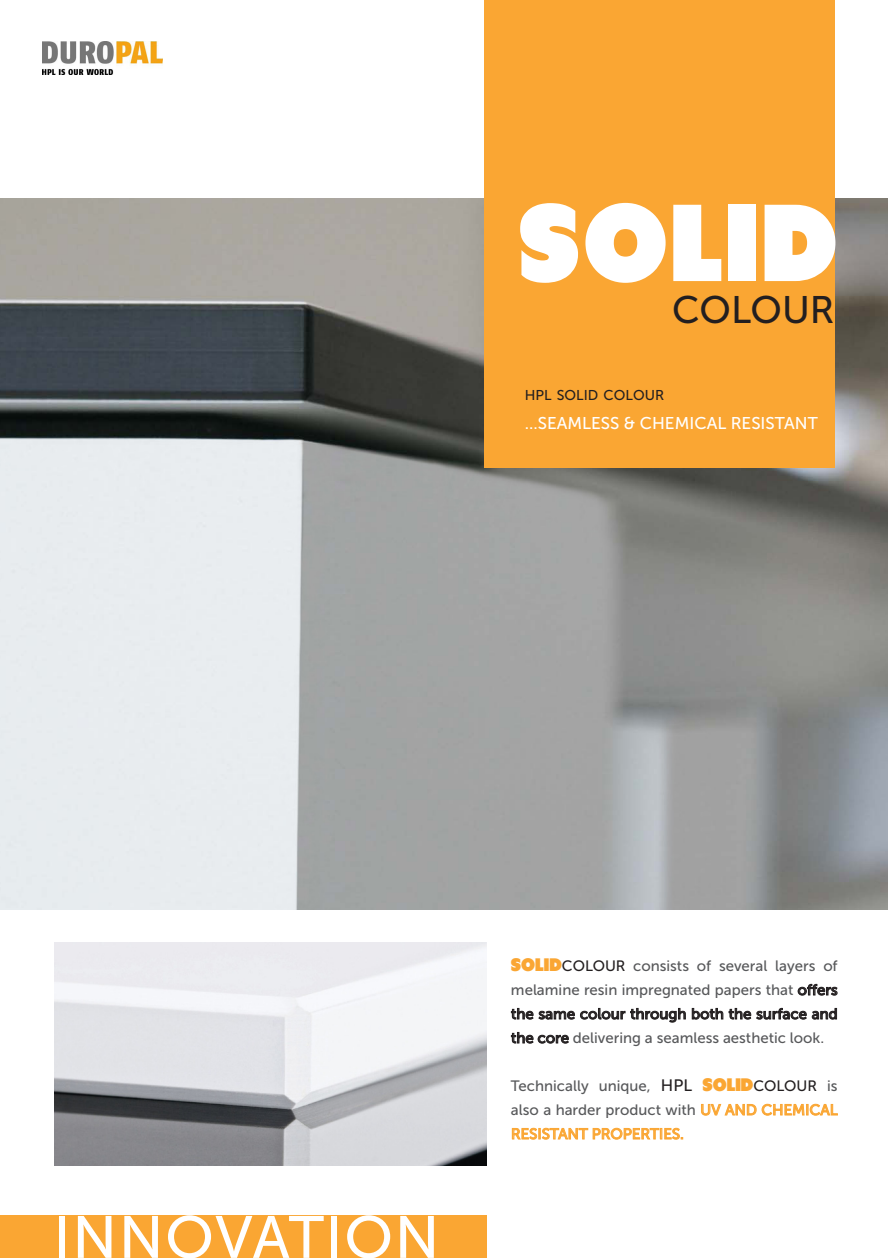
<style>
.page{position:relative;width:888px;height:1258px;background:#fff}
.page>*{position:absolute;margin:0;border:0;box-sizing:border-box;transform-origin:0 0}
.t1{font:109.05px "Tondu Beta";letter-spacing:.025em;color:#fff}
.t2{font:59.4px "Museo Sans 500";letter-spacing:.025em;color:#fff}
.t3{font:38.25px "Museo Sans 500";color:#231f20}
.t4{font:16.95px "Museo Sans 500";color:#fff}
.t5{font:15px/24px "Museo Sans 500";color:#57585a;text-align:justify}
.t6{font:15px "Museo Sans 500";color:#faa633}
.t7{font:14.25px "Museo Sans 500";color:#231f20}
.s1{font-family:"Tondu Beta";font-size:18px;color:#faa633}
.s2{color:#231f20}
.s3{font-size:16.5px;color:#231f20}
.s4{color:#faa633}
</style>
<div class="page">
<img style="left:54px;top:943px;width:432px;height:222px">
<img style="left:0;top:199px;width:888px;height:711px">
<div style="left:484px;top:0;width:350px;height:467px;background:#faa633"></div>
<svg style="left:797px;top:983px;width:41px;height:13px"></svg>
<svg style="left:511px;top:1007px;width:326px;height:16px"></svg>
<svg style="left:511px;top:1032px;width:58px;height:12px"></svg>
<svg style="left:701px;top:1103px;width:137px;height:13px"></svg>
<svg style="left:512px;top:1127px;width:171px;height:13px"></svg>
<div style="left:0;top:1215px;width:486px;height:43px;background:#faa633"></div>
<img style="left:42px;top:42px;width:120px;height:32px">
<h1 class="t1" style="left:518px;top:177px;width:321px">SOLID</h1>
<h3 class="t3" style="left:672px;top:289px;width:164px">COLOUR</h3>
<p class="t7" style="left:525px;top:387px;width:141px">HPL SOLID COLOUR</p>
<p class="t4" style="left:525px;top:414px;width:295px">...SEAMLESS &amp; CH EMICAL RESISTANT</p>
<h2 class="t2" style="left:53px;top:1205px;width:34px">INN</h2>
<h2 class="t2" style="left:165px;top:1205px;width:264px">OVATI ON</h2>
<p class="t5" style="left:511px;top:954px;width:328px"><span class="s1">SOLID</span><span class="s2">COLOUR</span> consists of several layers of melamine resin impregnated papers that <span class="s2">offers the same colour through both the surface and the core</span> delivering a seamless aesthetic look.</p>
<p class="t5" style="left:511px;top:1074px;width:328px;text-align:left">Technically unique, <span class="s3">HPL</span> <span class="s1">SOLID</span><span class="s2">COLOUR</span> is also a harder product with <span class="s4">UV and ch emical resistant prop</span></p>
<p class="t6" style="left:632px;top:1125px;width:53px">erties.</p>
</div>
